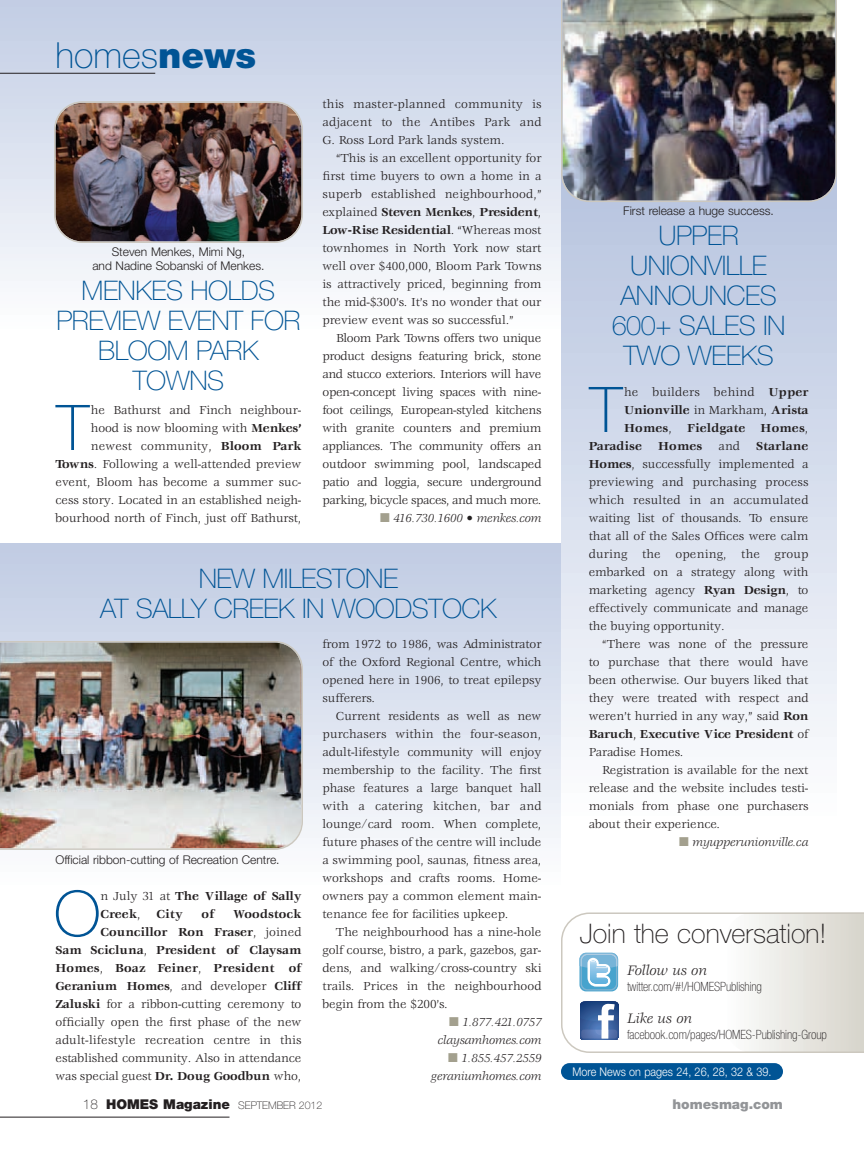
<style>
.page{position:relative;width:864px;height:1161px;background:#fff}
.page>*{position:absolute;margin:0;border:0;box-sizing:border-box;transform-origin:0 0}
.t1{font:100 63px "Helvetica Neue";color:#005495}
.t2{font:100 36px "Helvetica Neue";color:#005495}
.t3{font:100 27px/30px "Helvetica Neue";letter-spacing:-.02em;color:#005495;text-align:center}
.t4{font:100 27px "Helvetica Neue";color:#231f20}
.t5{font:italic 15px "Veljovic";letter-spacing:-.005em;color:#231f20}
.t6{font:900 13.5px "Helvetica Neue";color:#231f20}
.t7{font:900 13.5px "Helvetica Neue";color:#939598}
.t8{font:12.75px/18px "Veljovic";letter-spacing:-.005em;color:#231f20;text-align:justify}
.t9{font:italic 12.75px/18px "Veljovic";letter-spacing:-.005em;color:#231f20;text-align:right}
.t10{font:100 condensed 12.75px "Helvetica Neue";letter-spacing:-.005em;color:#231f20}
.t11{font:700 12.75px/18px "Veljovic";letter-spacing:-.005em;color:#231f20}
.t12{font:700 12.75px "Veljovic";letter-spacing:.015em;color:#231f20}
.t13{font:12.75px "Veljovic";letter-spacing:.015em;color:#231f20}
.t14{font:300 12px/14.2px "Helvetica Neue";color:#231f20;text-align:center}
.t15{font:300 12px "Helvetica Neue";color:#fff;scale:.9 1}
.s1{font-weight:900}
.s2{font-weight:700}
.s3{color:#a3a08e}
.s4{font-weight:400}
.s5{font-weight:100}
.s6{font-weight:100;font-size:10.5px}
</style>
<div class="page">
<div style="left:0;top:0;width:561px;height:331px;background:linear-gradient(to bottom,#c1cce4,#fdfefe)"></div>
<div style="left:0;top:543px;width:561px;height:344px;background:linear-gradient(to bottom,#bfcbe3,#fdfdfe)"></div>
<svg style="left:561px;top:202px;width:276px;height:535px;background:#d5ddec"></svg>
<hr style="left:0;top:1117px;width:230px;height:1px;background:#231f20">
<img style="left:54px;top:101px;width:249px;height:142px">
<hr style="left:0;top:73px;width:155px;height:1px;background:#231f20">
<div style="left:561px;top:1063px;width:222px;height:17px;background:#005495;border-radius:8px"></div>
<img style="left:561px;top:0;width:276px;height:202px">
<svg style="left:561px;top:912px;width:303px;height:141px"></svg>
<svg style="left:579px;top:953px;width:39px;height:38px"></svg>
<svg style="left:580px;top:953px;width:38px;height:38px"></svg>
<svg style="left:580px;top:1002px;width:38px;height:38px"></svg>
<img style="left:0;top:641px;width:303px;height:209px">
<h2 class="t2" style="left:56px;top:42px;width:202px">homes<span class="s1">news</span></h2>
<p class="t14" style="left:92px;top:244px;width:174px">Steven Menkes, Mimi Ng,<br>and Nadine Sobanski of Menkes.</p>
<h3 class="t3" style="left:56px;top:278px;width:246px">MENKES HOLDS<br>PREVIEW EVENT FOR<br>BLOOM PARK<br>TOWNS</h3>
<h1 class="t1" style="left:56px;top:405px;width:34px">T</h1>
<p class="t8" style="left:55px;top:402px;width:248px;text-align:right">he Bathurst and Finch neighbour-<br>hood is now blooming with <span class="s2">Menkes’ </span>newest community, <span class="s2">Bloom Park Towns</span>. Following a well-attended preview event, Bloom has become a summer suc&shy;cess story. Located in an established neigh&shy;bourhood north of Finch, just off Bathurst,</p>
<p class="t8" style="left:322px;top:96px;width:221px">this master-planned community is adjacent to the Antibes Park and G. Ross Lord Park lands system.</p>
<p class="t8" style="left:322px;top:150px;width:221px;text-indent:14px">“This is an excellent opportunity for first time buyers to own a home in a superb established neighbourhood,” explained <span class="s2">Steven Menkes</span>, <span class="s2">President</span>, <span class="s2">Low-Rise Residential</span>. “Whereas most townhomes in North York now start well over $400,000, Bloom Park Towns is attractively priced, beginning from the mid-$300’s. It’s no wonder that our preview event was so successful.”</p>
<p class="t8" style="left:322px;top:330px;width:221px;text-indent:14px">Bloom Park Towns offers two unique product designs featuring brick, stone and stucco exteriors. Interiors will have open-concept living spaces with nine&shy;foot ceilings, European-styled kitchens with granite counters and premium appliances. The community offers an outdoor swimming pool, landscaped patio and loggia, secure underground parking, bicycle spaces, and much more.</p>
<p class="t9" style="left:380px;top:510px;width:163px"><span class="s3">■</span> 416.730.1600 • menkes.com</p>
<h3 class="t3" style="left:100px;top:566px;width:398px">NEW MILESTONE<br>AT SALLY CREEK IN WOODSTOCK</h3>
<p class="t14" style="left:56px;top:852px;width:226px">Official ribbon-cutting of Recreation Centre.</p>
<h1 class="t1" style="left:54px;top:891px;width:48px">O</h1>
<p class="t11" style="left:100px;top:888px;width:203px"><span class="s4">n July 31 at</span> The Village of Sally<br>Creek<span class="s4">,</span> City</p>
<p class="t8" style="left:55px;top:906px;width:248px;text-align:right"><span class="s2">Woodstock<br>Councillor Ron Fraser</span>, joined<br><span class="s2">Sam Scicluna</span>, <span class="s2">President of Claysam Homes</span>, <span class="s2">Boaz Feiner</span>, <span class="s2">President of Geranium Homes</span>, and developer <span class="s2">Cliff Zaluski</span> for a ribbon-cutting ceremony to officially open the first phase of the new adult-lifestyle recreation centre in this established community. Also in attendance was special guest <span class="s2">Dr. Doug Goodbun</span> who,</p>
<p class="t12" style="left:202px;top:909px;width:14px">of</p>
<p class="t8" style="left:322px;top:636px;width:221px">from 1972 to 1986, was Administrator of the Oxford Regional Centre, which opened here in 1906, to treat epilepsy sufferers.</p>
<p class="t8" style="left:322px;top:708px;width:221px;text-indent:14px">Current residents as well as new purchasers within the four-season, adult-lifestyle community will enjoy membership to the facility. The first phase features a large banquet hall with a catering kitchen, bar and lounge/card room. When complete, future phases of the centre will include a swimming pool, saunas, fitness area, workshops and crafts rooms. Home&shy;owners pay a common element main&shy;tenance fee for facilities upkeep.</p>
<p class="t8" style="left:322px;top:924px;width:221px;text-indent:14px">The neighbourhood has a nine-hole golf course, bistro, a park, gazebos, gar&shy;dens, and walking/cross-country ski trails. Prices in the neighbourhood begin from the $200’s.</p>
<p class="t9" style="left:438px;top:1014px;width:105px"><span class="s3">■</span> 1.877.421.0757 claysamhomes.com</p>
<p class="t9" style="left:431px;top:1050px;width:112px"><span class="s3">■</span> 1.855.457.2559 geraniumhomes.com</p>
<p class="t14" style="left:623px;top:204px;width:152px">First release a huge success.</p>
<h3 class="t3" style="left:612px;top:223px;width:175px">UPPER<br>UNIONVILLE<br>ANNOUNCES<br>600+ SALES IN<br>TWO WEEKS</h3>
<h1 class="t1" style="left:590px;top:387px;width:34px">T</h1>
<p class="t13" style="left:624px;top:387px;width:186px">he builders behind <span class="s2">Upper</span></p>
<p class="t11" style="left:624px;top:402px;width:186px">Unionville <span class="s4">in Markham,</span> Arista</p>
<p class="t12" style="left:624px;top:423px;width:186px">Homes<span class="s4">,</span> Fieldgate Homes<span class="s4">,</span></p>
<p class="t12" style="left:589px;top:441px;width:55px">Paradise</p>
<p class="t12" style="left:658px;top:441px;width:46px">Homes</p>
<p class="t8" style="left:718px;top:438px;width:23px">and</p>
<p class="t8" style="left:589px;top:438px;width:221px;text-indent:167px"><span class="s2">Starlane Homes</span>, successfully implemented a previewing and purchasing process which resulted in an accumulated waiting list of thousands. To ensure that all of the Sales Offices were calm during the opening, the group embarked on a strategy along with marketing agency <span class="s2">Ryan Design</span>, to effectively communicate and manage the buying opportunity.</p>
<p class="t8" style="left:589px;top:636px;width:221px;text-indent:14px">“There was none of the pressure to purchase that there would have been otherwise. Our buyers liked that they were treated with respect and weren’t hurried in any way,” said <span class="s2">Ron Baruch</span>, <span class="s2">Executive Vice President</span> of Paradise Homes.</p>
<p class="t8" style="left:589px;top:762px;width:221px;text-indent:14px">Registration is available for the next release and the website includes testi&shy;monials from phase one purchasers about their experience.</p>
<p class="t9" style="left:679px;top:834px;width:131px"><span class="s3">■</span> myupperunionville.ca</p>
<h3 class="t4" style="left:580px;top:924px;width:248px">Join the conversation!</h3>
<p class="t5" style="left:627px;top:964px;width:81px">Follow us on</p>
<p class="t10" style="left:627px;top:982px;width:137px">twitter.com/#!/HOMESPublishing</p>
<p class="t5" style="left:627px;top:1012px;width:67px">Like us on</p>
<p class="t10" style="left:627px;top:1030px;width:201px">facebook.com/pages/HOMES-Publishing-Group</p>
<p class="t15" style="left:572px;top:1064px;width:223px">More News on pages 24, 26, 28, 32 &amp; 39.</p>
<p class="t6" style="left:83px;top:1099px;width:241px"><span class="s5">18</span> HOMES Magazine <span class="s6">SEPTEMBER 2012</span></p>
<p class="t7" style="left:673px;top:1099px;width:112px">homesmag.com</p>
</div>
